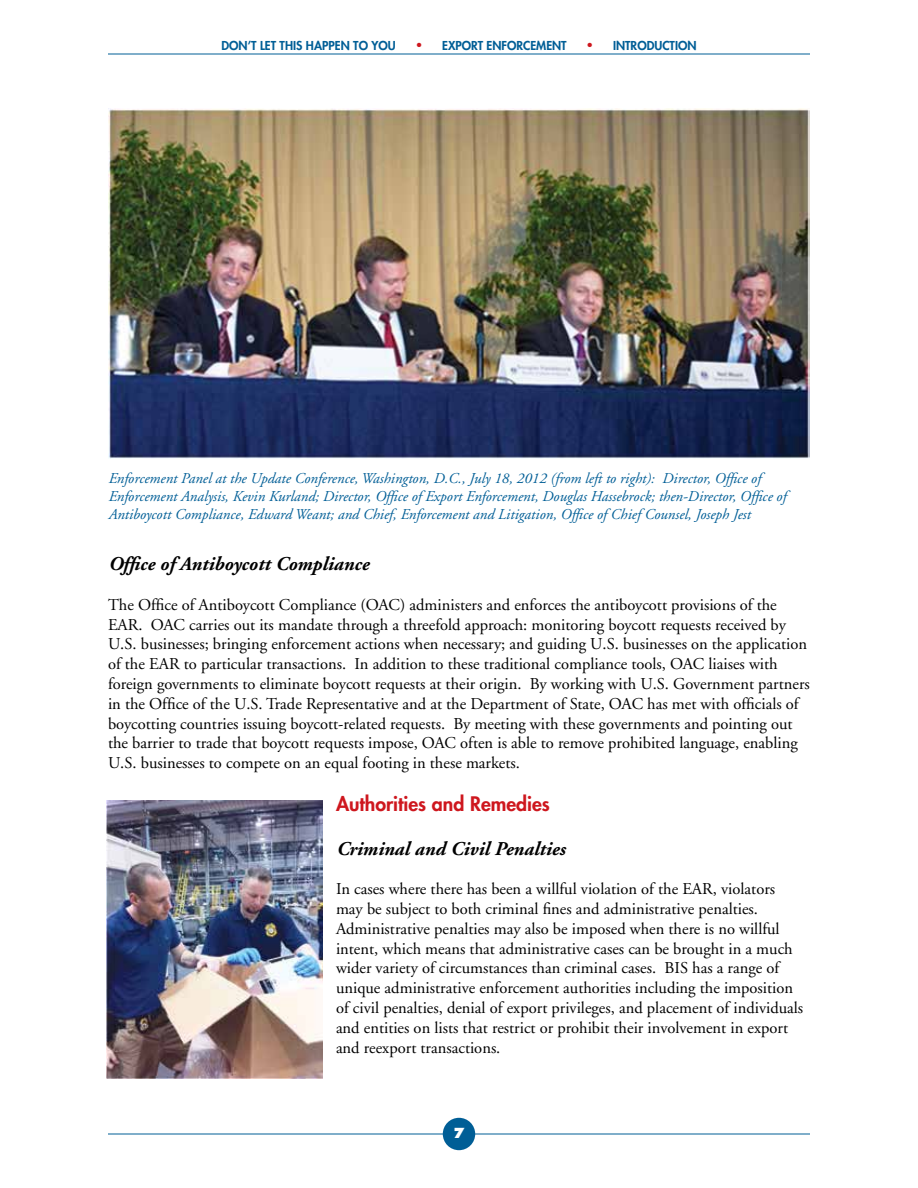
<style>
.page{position:relative;width:918px;height:1188px;background:#fff}
.page>*{position:absolute;margin:0;border:0;box-sizing:border-box;transform-origin:0 0}
.t1{font:italic 700 19.5px "Adobe Garamond";color:#000}
.t2{font:800 19.5px "Futura";color:#ce171e}
.t3{font:16.5px/19.8px "Adobe Garamond";color:#000}
.t4{font:italic 15px/18px "Adobe Garamond";color:#005e96}
.t5{font:800 13.5px "Futura";color:#fff}
.t6{font:800 12px "Futura";color:#005e96}
</style>
<div class="page">
<hr style="left:108px;top:54px;width:702px;height:1px;background:#005e96">
<hr style="left:108px;top:1134px;width:702px;height:1px;background:#005e96">
<div style="left:443px;top:1118px;width:32px;height:32px;background:#005e96;border-radius:50%"></div>
<img style="left:108px;top:108px;width:702px;height:351px">
<img style="left:106px;top:801px;width:216px;height:277px">
<p class="t6" style="left:221px;top:38px;width:176px">DON’T LET THIS HAPPEN TO YOU</p>
<p class="t6" style="left:417px;top:38px;width:152px"><sup>●</sup> EXPORT ENFORCEMENT</p>
<p class="t6" style="left:588px;top:38px;width:111px"><sup>●</sup> INTRODUCTION</p>
<p class="t4" style="left:108px;top:470px;width:679px">Enforcement Panel at the Update Conference, Washington, D.C., July 18, 2012 (from left to right): Director, Office of<br>Enforcement Analysis, Kevin Kurland; Director, Office of Export Enforcement, Douglas Hassebrock; then-Director, Office of<br>Antiboycott Compliance, Edward Weant; and Chief, Enforcement and Litigation, Office of Chief Counsel, Joseph Jest</p>
<p class="t1" style="left:108px;top:553px;width:262px">Office of Antiboycott Compliance</p>
<p class="t3" style="left:108px;top:595px;width:703px">The Office of Antiboycott Compliance (OAC) administers and enforces the antiboycott provisions of the EAR. OAC carries out its mandate through a threefold approach: monitoring boycott requests received by U.S. businesses; bringing enforcement actions when necessary; and guiding U.S. businesses on the application of the EAR to particular transactions. In addition to these traditional compliance tools, OAC liaises with foreign governments to eliminate boycott requests at their origin. By working with U.S. Government partners in the Office of the U.S. Trade Representative and at the Department of State, OAC has met with officials of boycotting countries issuing boycott-related requests. By meeting with these governments and pointing out the barrier to trade that boycott requests impose, OAC often is able to remove prohibited language, enabling U.S. businesses to compete on an equal footing in these markets.</p>
<p class="t2" style="left:336px;top:792px;width:215px">Authorities and Remedies</p>
<p class="t1" style="left:336px;top:838px;width:231px">Criminal and Civil Penalties</p>
<p class="t3" style="left:336px;top:879px;width:469px">In cases where there has been a willful violation of the EAR, violators may be subject to both criminal fines and administrative penalties.<br>Administrative penalties may also be imposed when there is no willful intent, which means that administrative cases can be brought in a much wider variety of circumstances than criminal cases. BIS has a range of unique administrative enforcement authorities including the imposition of civil penalties, denial of export privileges, and placement of individuals and entities on lists that restrict or prohibit their involvement in export and reexport transactions.</p>
<p class="t5" style="left:453px;top:1125px;width:13px">7</p>
</div>
